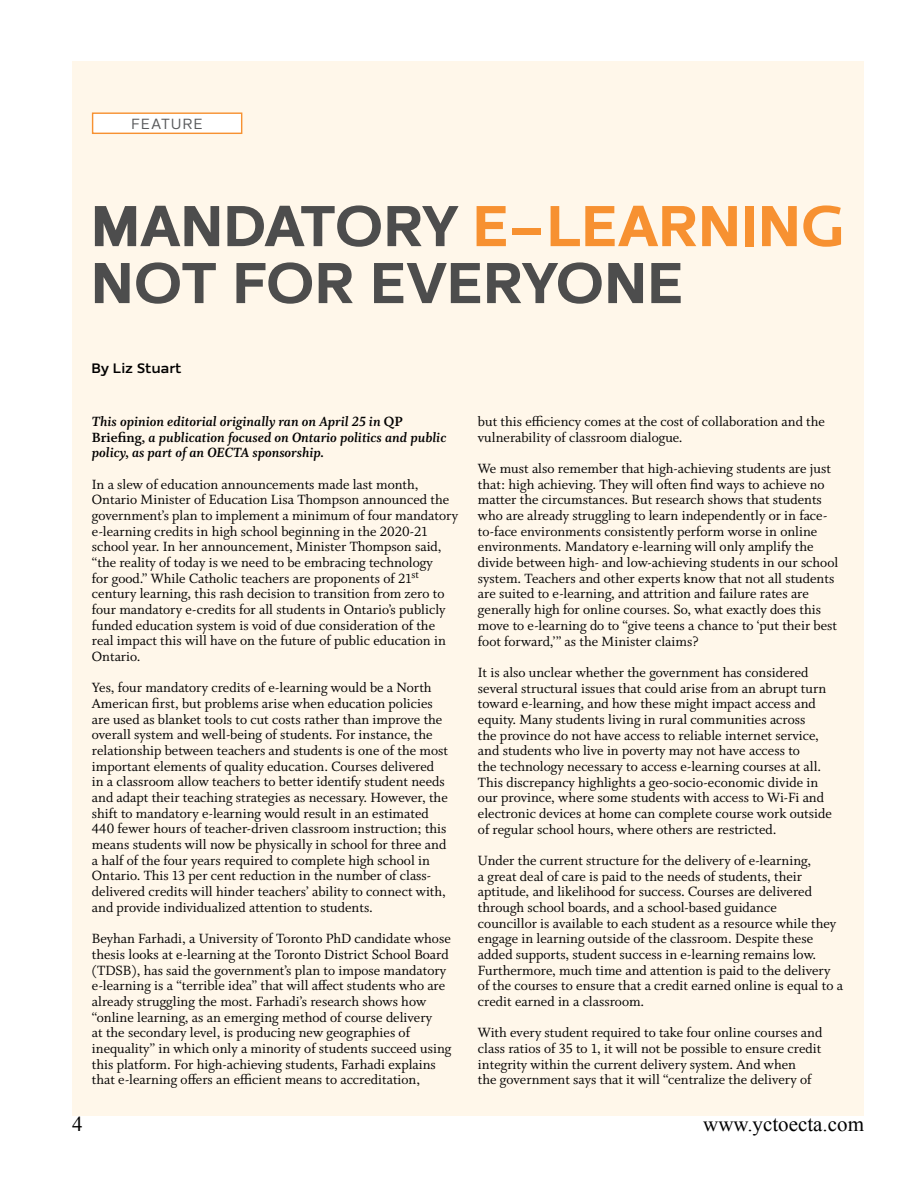
<style>
.page{position:relative;width:918px;height:1188px;background:#fff}
.page>*{position:absolute;margin:0;border:0;box-sizing:border-box;transform-origin:0 0}
.t1{font:900 59.85px/57px "Ezzo";letter-spacing:.03em;color:#4d4d4d}
.t2{font:21px "Times New Roman";color:#000}
.t3{font:15.3px "Ezzo";letter-spacing:.085em;color:#58595b}
.t4{font:15px/15.8px "Whitman Roman LF";color:#000}
.t5{font:15px/15.8px "Whitman Bold Italic LF";color:#000}
.t6{font:700 14.25px "Ezzo";letter-spacing:.03em;color:#000}
.s1{color:#f79131}
.s2{font-family:"Whitman Bold LF"}
</style>
<div class="page">
<div style="left:72px;top:61px;width:792px;height:1055px;background:#fff7ea"></div>
<div style="left:93px;top:113px;width:149px;height:20px;background:#fff"></div>
<div style="left:92px;top:112px;width:150px;height:22px;border:1px solid #f79131"></div>
<p class="t3" style="left:132px;top:114px;width:73px">FEATURE</p>
<h1 class="t1" style="left:92px;top:198px;width:753px">MANDATORY <span class="s1">E-LEARNING<br></span>NOT FOR EVERYONE</h1>
<p class="t6" style="left:92px;top:359px;width:91px">By Liz Stuart</p>
<p class="t5" style="left:92px;top:414px;width:356px">This opinion editorial originally ran on April 25 in <span class="s2">QP<br>Briefing</span>, a publication focused on Ontario politics and public policy, as part of an OECTA sponsorship.</p>
<p class="t4" style="left:92px;top:476px;width:368px">In a slew of education announcements made last month, Ontario Minister of Education Lisa Thompson announced the government’s plan to implement a minimum of four mandatory e-learning credits in high school beginning in the 2020-21 school year. In her announcement, Minister Thompson said, “the reality of today is we need to be embracing technology<br>for good.” While Catholic teachers are proponents of 21<sup>st </sup>century learning, this rash decision to transition from zero to four mandatory e-credits for all students in Ontario’s publicly funded education system is void of due consideration of the real impact this will have on the future of public education in Ontario.</p>
<p class="t4" style="left:92px;top:680px;width:358px">Yes, four mandatory credits of e-learning would be a North American first, but problems arise when education policies are used as blanket tools to cut costs rather than improve the overall system and well-being of students. For instance, the relationship between teachers and students is one of the most important elements of quality education. Courses delivered in a classroom allow teachers to better identify student needs and adapt their teaching strategies as necessary. However, the shift to mandatory e-learning would result in an estimated 440 fewer hours of teacher-driven classroom instruction; this means students will now be physically in school for three and a half of the four years required to complete high school in Ontario. This 13 per cent reduction in the number of class&shy;delivered credits will hinder teachers’ ability to connect with, and provide individualized attention to students.</p>
<p class="t4" style="left:92px;top:931px;width:361px">Beyhan Farhadi, a University of Toronto PhD candidate whose thesis looks at e-learning at the Toronto District School Board (TDSB), has said the government’s plan to impose mandatory e-learning is a “terrible idea” that will affect students who are already struggling the most. Farhadi’s research shows how “online learning, as an emerging method of course delivery<br>at the secondary level, is producing new geographies of inequality” in which only a minority of students succeed using this platform. For high-achieving students, Farhadi explains that e-learning offers an efficient means to accreditation,</p>
<p class="t4" style="left:478px;top:414px;width:349px">but this efficiency comes at the cost of collaboration and the vulnerability of classroom dialogue.</p>
<p class="t4" style="left:478px;top:461px;width:362px">We must also remember that high-achieving students are just that: high achieving. They will often find ways to achieve no matter the circumstances. But research shows that students who are already struggling to learn independently or in face&shy;to-face environments consistently perform worse in online environments. Mandatory e-learning will only amplify the divide between high- and low-achieving students in our school system. Teachers and other experts know that not all students are suited to e-learning, and attrition and failure rates are generally high for online courses. So, what exactly does this move to e-learning do to “give teens a chance to ‘put their best foot forward,’” as the Minister claims?</p>
<p class="t4" style="left:478px;top:665px;width:355px">It is also unclear whether the government has considered several structural issues that could arise from an abrupt turn toward e-learning, and how these might impact access and equity. Many students living in rural communities across<br>the province do not have access to reliable internet service, and students who live in poverty may not have access to<br>the technology necessary to access e-learning courses at all.<br>This discrepancy highlights a geo-socio-economic divide in our province, where some students with access to Wi-Fi and electronic devices at home can complete course work outside of regular school hours, where others are restricted.</p>
<p class="t4" style="left:478px;top:853px;width:367px">Under the current structure for the delivery of e-learning,<br>a great deal of care is paid to the needs of students, their aptitude, and likelihood for success. Courses are delivered through school boards, and a school-based guidance<br>councillor is available to each student as a resource while they engage in learning outside of the classroom. Despite these added supports, student success in e-learning remains low.<br>Furthermore, much time and attention is paid to the delivery of the courses to ensure that a credit earned online is equal to a credit earned in a classroom.</p>
<p class="t4" style="left:478px;top:1025px;width:346px">With every student required to take four online courses and class ratios of 35 to 1, it will not be possible to ensure credit integrity within the current delivery system. And when<br>the government says that it will “centralize the delivery of</p>
<h2 class="t2" style="left:72px;top:1109px;width:12px">4</h2>
<h2 class="t2" style="left:703px;top:1109px;width:162px">www.yctoecta.com</h2>
</div>
